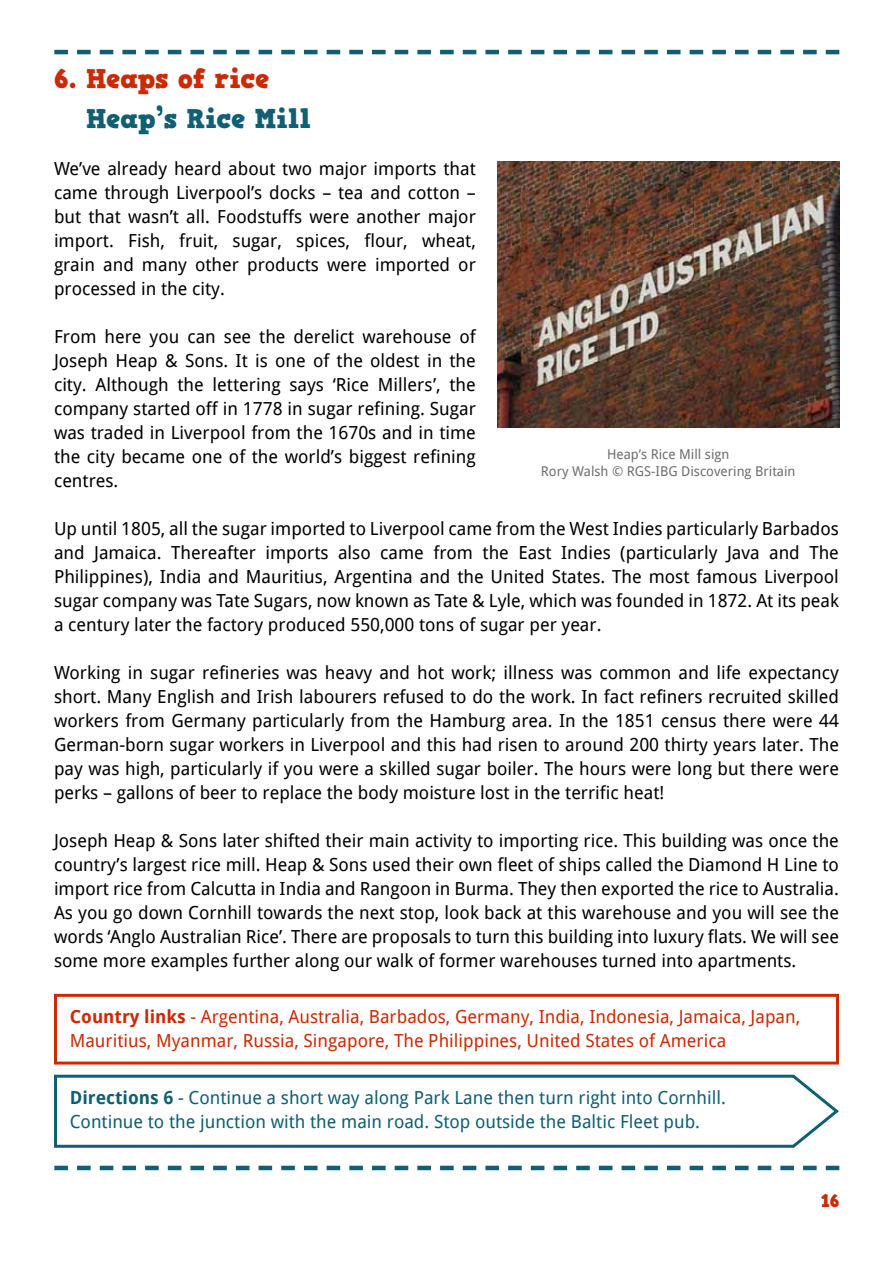
<style>
.page{position:relative;width:893px;height:1263px;background:#fff}
.page>*{position:absolute;margin:0;border:0;box-sizing:border-box;transform-origin:0 0}
.t1{font:27px "HVD Comic Serif Pro";color:#105f73}
.t2{font:27px "HVD Comic Serif Pro";color:#cc2a04}
.t3{font:18px/24px "Droid Sans";color:#000;text-align:justify}
.t4{font:18px/24px "Droid Sans";color:#cc2a04}
.t5{font:18px/24px "Droid Sans";color:#105f73}
.t6{font:18px "HVD Comic Serif Pro";color:#cc2a04}
.t7{font:13.5px/16.5px "Droid Sans";color:#6d6e71;text-align:center}
.s1{font-weight:700}
</style>
<div class="page">
<svg style="left:54px;top:50px;width:785px;height:4px"></svg>
<svg style="left:54px;top:1166px;width:785px;height:4px"></svg>
<img style="left:497px;top:162px;width:342px;height:266px">
<svg style="left:54px;top:1074px;width:785px;height:74px"></svg>
<div style="left:54px;top:994px;width:785px;height:70px;border:3px solid #cc2a04"></div>
<h1 class="t2" style="left:54px;top:58px;width:217px">6. Heaps of rice</h1>
<h1 class="t1" style="left:86px;top:98px;width:226px">Heap’s Rice Mill</h1>
<p class="t3" style="left:54px;top:157px;width:423px">We’ve already heard about two major imports that came through Liverpool’s docks – tea and cotton – but that wasn’t all. Foodstuffs were another major import. Fish, fruit, sugar, spices, flour, wheat, grain and many other products were imported or processed in the city.</p>
<p class="t3" style="left:54px;top:325px;width:423px">From here you can see the derelict warehouse of Joseph Heap &amp; Sons. It is one of the oldest in the city. Although the lettering says ‘Rice Millers’, the company started off in 1778 in sugar refining. Sugar was traded in Liverpool from the 1670s and in time the city became one of the world’s biggest refining centres.</p>
<p class="t3" style="left:54px;top:517px;width:786px">Up until 1805, all the sugar imported to Liverpool came from the West Indies particularly Barbados and Jamaica. Thereafter imports also came from the East Indies (particularly Java and The Philippines), India and Mauritius, Argentina and the United States. The most famous Liverpool sugar company was Tate Sugars, now known as Tate &amp; Lyle, which was founded in 1872. At its peak a century later the factory produced 550,000 tons of sugar per year.</p>
<p class="t3" style="left:54px;top:661px;width:786px">Working in sugar refineries was heavy and hot work; illness was common and life expectancy short. Many English and Irish labourers refused to do the work. In fact refiners recruited skilled workers from Germany particularly from the Hamburg area. In the 1851 census there were 44<br>German-born sugar workers in Liverpool and this had risen to around 200 thirty years later. The pay was high, particularly if you were a skilled sugar boiler. The hours were long but there were perks – gallons of beer to replace the body moisture lost in the terrific heat!</p>
<p class="t3" style="left:54px;top:829px;width:786px">Joseph Heap &amp; Sons later shifted their main activity to importing rice. This building was once the country’s largest rice mill. Heap &amp; Sons used their own fleet of ships called the Diamond H Line to import rice from Calcutta in India and Rangoon in Burma. They then exported the rice to Australia.<br>As you go down Cornhill towards the next stop, look back at this warehouse and you will see the words ‘Anglo Australian Rice’. There are proposals to turn this building into luxury flats. We will see some more examples further along our walk of former warehouses turned into apartments.</p>
<p class="t7" style="left:541px;top:446px;width:256px">Heap’s Rice Mill sign<br>Rory Walsh © RGS-IBG Discovering Britain</p>
<p class="t4" style="left:70px;top:1005px;width:732px"><span class="s1">Country links</span> - Argentina, Australia, Barbados, Germany, India, Indonesia, Jamaica, Japan,<br>Mauritius, Myanmar, Russia, Singapore, The Philippines, United States of America</p>
<p class="t5" style="left:70px;top:1086px;width:658px"><span class="s1">Directions 6</span> - Continue a short way along Park Lane then turn right into Cornhill.<br>Continue to the junction with the main road. Stop outside the Baltic Fleet pub.</p>
<p class="t6" style="left:821px;top:1187px;width:20px">16</p>
</div>
